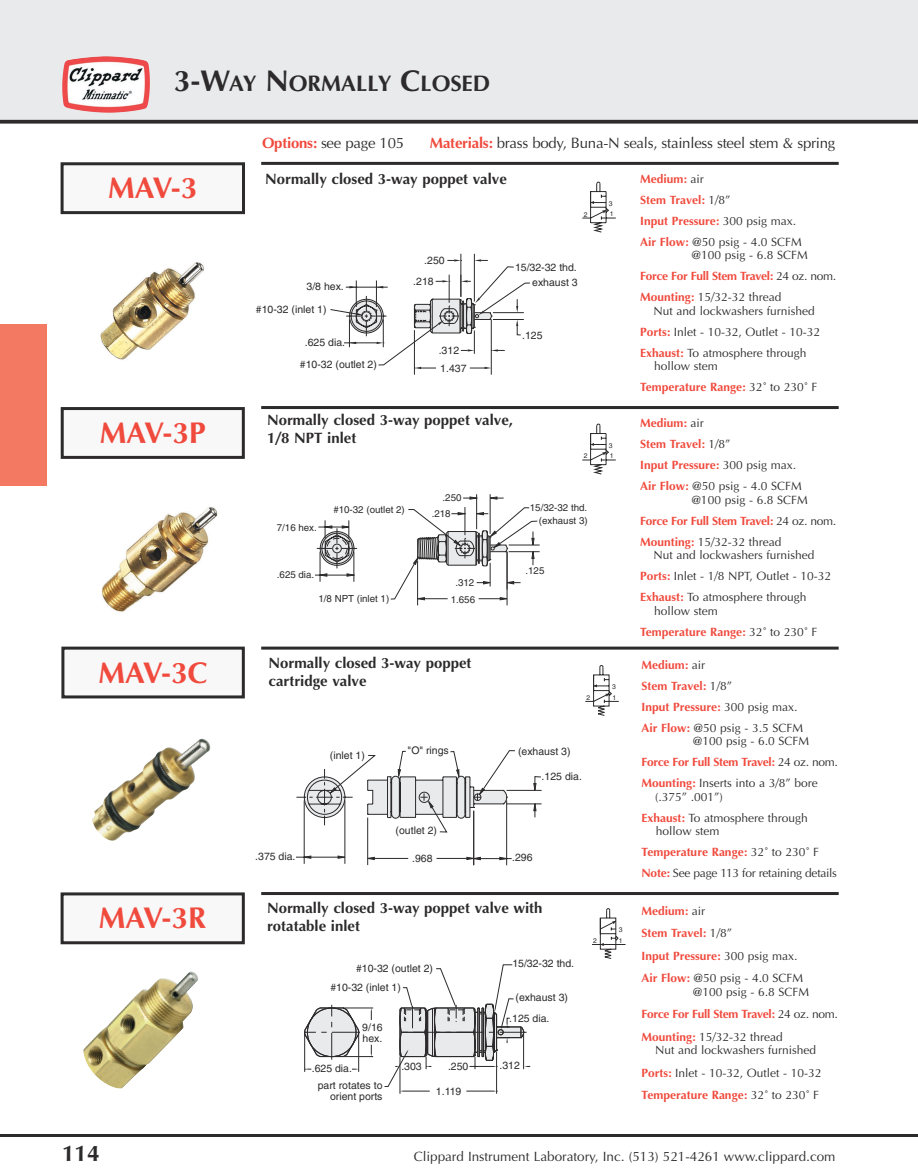
<style>
.page{position:relative;width:918px;height:1173px;background:#fff}
.page>*{position:absolute;margin:0;border:0;box-sizing:border-box;transform-origin:0 0}
.t1{font:700 30px "Optima";color:#f04a3d}
.t2{font:700 22.5px "Optima";color:#2c2a2a}
.t3{font:700 15px/18.3px "Optima";color:#2c2a2a}
.t4{font:15px "Optima";letter-spacing:-.015em;color:#2c2a2a}
.t5{font:13.5px "Optima";color:#2c2a2a}
.t6{font:12px/21px "Optima";color:#2c2a2a}
.t7{font:700 12px/21px "Optima";color:#f04a3d}
.t8{font:12px/21px "Optima";letter-spacing:-.02em;color:#2c2a2a}
.t9{font:10.5px/20.5px "Helvetica";color:#2c2a2a}
.t10{font:9.75px/15.3px "Helvetica";color:#2c2a2a}
.t11{font:6.75px/10.2px "Helvetica";color:#2c2a2a}
.s1{font-size:30px}
.s2{font-weight:700;color:#f04a3d}
.s3{font-weight:400;color:#2c2a2a}
</style>
<div class="page">
<img style="left:100px;top:262px;width:104px;height:98px">
<div style="left:0;top:0;width:918px;height:121px;background:#e9eaec"></div>
<svg style="left:0;top:120px;width:918px;height:4px;background:#413f3f"></svg>
<img style="left:62px;top:56px;width:88px;height:57px">
<hr style="left:0;top:1134px;width:918px;height:3px;background:#2c2a2a">
<div style="left:0;top:324px;width:47px;height:162px;background:#f47963"></div>
<hr style="left:261px;top:162px;width:578px;height:3px;background:#2c2a2a">
<div style="left:62px;top:409px;width:181px;height:48px;background:#f8f8f9"></div>
<div style="left:61px;top:407px;width:184px;height:52px;border:3px solid #2c2a2a"></div>
<hr style="left:261px;top:406px;width:578px;height:3px;background:#2c2a2a">
<div style="left:63px;top:648px;width:180px;height:49px;background:#f8f8f9"></div>
<div style="left:61px;top:647px;width:184px;height:51px;border:3px solid #2c2a2a"></div>
<hr style="left:261px;top:647px;width:578px;height:3px;background:#2c2a2a">
<div style="left:62px;top:894px;width:181px;height:49px;background:#f8f8f9"></div>
<div style="left:61px;top:892px;width:184px;height:52px;border:3px solid #2c2a2a"></div>
<hr style="left:261px;top:892px;width:578px;height:3px;background:#2c2a2a">
<hr style="left:474px;top:254px;width:1px;height:47px;background:#2c2a2a">
<hr style="left:461px;top:254px;width:1px;height:43px;background:#2c2a2a">
<svg style="left:330px;top:259px;width:200px;height:116px"></svg>
<hr style="left:507px;top:552px;width:1px;height:53px;background:#2c2a2a">
<hr style="left:417px;top:561px;width:1px;height:44px;background:#2c2a2a">
<hr style="left:315px;top:575px;width:32px;height:1px;background:#2c2a2a">
<hr style="left:509px;top:545px;width:31px;height:1px;background:#2c2a2a">
<hr style="left:509px;top:551px;width:31px;height:1px;background:#2c2a2a">
<hr style="left:490px;top:494px;width:1px;height:40px;background:#2c2a2a">
<hr style="left:476px;top:494px;width:1px;height:35px;background:#2c2a2a">
<svg style="left:317px;top:496px;width:221px;height:104px"></svg>
<svg style="left:296px;top:750px;width:246px;height:116px"></svg>
<hr style="left:400px;top:1057px;width:1px;height:37px;background:#2c2a2a">
<hr style="left:496px;top:1051px;width:1px;height:43px;background:#2c2a2a">
<svg style="left:304px;top:964px;width:226px;height:128px"></svg>
<img style="left:101px;top:507px;width:117px;height:105px">
<img style="left:92px;top:738px;width:119px;height:103px">
<svg style="left:582px;top:181px;width:34px;height:52px"></svg>
<svg style="left:582px;top:423px;width:34px;height:52px"></svg>
<svg style="left:585px;top:665px;width:34px;height:51px"></svg>
<svg style="left:592px;top:908px;width:34px;height:51px"></svg>
<img style="left:83px;top:971px;width:116px;height:118px">
<div style="left:62px;top:164px;width:182px;height:49px;background:#f8f8f9"></div>
<div style="left:61px;top:162px;width:184px;height:52px;border:3px solid #2c2a2a"></div>
<h2 class="t2" style="left:174px;top:74px;width:318px"><span class="s1">3-W</span>AY <span class="s1">N</span>ORMALLY <span class="s1">C</span>LOSED</h2>
<h1 class="t1" style="left:108px;top:176px;width:91px">MAV-3</h1>
<h1 class="t1" style="left:100px;top:420px;width:108px">MAV-3P</h1>
<h1 class="t1" style="left:98px;top:660px;width:111px">MAV-3C</h1>
<h1 class="t1" style="left:99px;top:906px;width:109px">MAV-3R</h1>
<p class="t4" style="left:262px;top:137px;width:144px"><span class="s2">Options:</span> see page 105</p>
<p class="t4" style="left:430px;top:137px;width:407px"><span class="s2">Materials:</span> brass body, Buna-N seals, stainless steel stem &amp; spring</p>
<p class="t3" style="left:265px;top:171px;width:243px">Normally closed 3-way poppet valve</p>
<p class="t11" style="left:584px;top:210px;width:5px">2</p>
<p class="t11" style="left:609px;top:199px;width:6px">3<br>1</p>
<p class="t9" style="left:307px;top:277px;width:39px">3/8 hex.</p>
<p class="t9" style="left:256px;top:300px;width:72px">#10-32 (inlet 1)</p>
<p class="t9" style="left:305px;top:333px;width:42px">.625 dia.</p>
<p class="t9" style="left:413px;top:251px;width:33px;text-indent:11px">.250 .218</p>
<p class="t9" style="left:439px;top:341px;width:22px">.312</p>
<p class="t9" style="left:300px;top:355px;width:79px">#10-32 (outlet 2)</p>
<p class="t9" style="left:440px;top:359px;width:28px">1.437</p>
<p class="t9" style="left:515px;top:258px;width:63px">15/32-32 thd.</p>
<p class="t9" style="left:532px;top:273px;width:47px">exhaust 3</p>
<p class="t9" style="left:522px;top:326px;width:22px">.125</p>
<p class="t3" style="left:267px;top:412px;width:247px">Normally closed 3-way poppet valve,<br>1/8 NPT inlet</p>
<p class="t11" style="left:584px;top:452px;width:5px">2</p>
<p class="t11" style="left:609px;top:441px;width:6px">3<br>1</p>
<p class="t10" style="left:277px;top:520px;width:42px">7/16 hex.</p>
<p class="t10" style="left:277px;top:567px;width:39px">.625 dia.</p>
<p class="t10" style="left:333px;top:503px;width:73px">#10-32 (outlet 2)</p>
<p class="t10" style="left:432px;top:491px;width:31px;text-indent:11px">.250 .218</p>
<p class="t10" style="left:455px;top:575px;width:20px">.312</p>
<p class="t10" style="left:319px;top:592px;width:72px">1/8 NPT (inlet 1)</p>
<p class="t10" style="left:451px;top:593px;width:26px">1.656</p>
<p class="t10" style="left:530px;top:501px;width:59px">15/32-32 thd.</p>
<p class="t10" style="left:539px;top:514px;width:50px">(exhaust 3)</p>
<p class="t10" style="left:525px;top:564px;width:20px">.125</p>
<p class="t3" style="left:269px;top:655px;width:204px">Normally closed 3-way poppet cartridge valve</p>
<p class="t11" style="left:586px;top:693px;width:5px">2</p>
<p class="t11" style="left:612px;top:682px;width:6px;line-height:11.1px">3<br>1</p>
<p class="t9" style="left:330px;top:746px;width:37px">(inlet 1)</p>
<p class="t9" style="left:408px;top:741px;width:43px">"O" rings</p>
<p class="t9" style="left:518px;top:742px;width:54px">(exhaust 3)</p>
<p class="t9" style="left:542px;top:767px;width:42px">.125 dia.</p>
<p class="t9" style="left:255px;top:847px;width:42px">.375 dia.</p>
<p class="t9" style="left:396px;top:821px;width:43px">(outlet 2)</p>
<p class="t9" style="left:412px;top:849px;width:22px">.968</p>
<p class="t9" style="left:512px;top:848px;width:22px">.296</p>
<p class="t3" style="left:267px;top:900px;width:277px">Normally closed 3-way poppet valve with rotatable inlet</p>
<p class="t9" style="left:512px;top:954px;width:63px">15/32-32 thd.</p>
<p class="t9" style="left:509px;top:988px;width:60px;text-indent:6px">(exhaust 3) .125 dia.</p>
<p class="t9" style="left:356px;top:959px;width:79px">#10-32 (outlet 2)</p>
<p class="t9" style="left:330px;top:978px;width:72px">#10-32 (inlet 1)</p>
<p class="t9" style="left:362px;top:1023px;width:22px;line-height:10.5px">9/16 hex.</p>
<p class="t9" style="left:318px;top:1061px;width:66px;line-height:17.4px;text-indent:-6px">.625 dia.<br>part rotates to</p>
<p class="t9" style="left:330px;top:1087px;width:54px">orient ports</p>
<p class="t9" style="left:448px;top:1057px;width:22px">.250</p>
<p class="t9" style="left:499px;top:1057px;width:22px">.312</p>
<p class="t9" style="left:436px;top:1082px;width:27px">1.119</p>
<p class="t9" style="left:401px;top:1057px;width:22px">.303</p>
<p class="t11" style="left:619px;top:925px;width:5px">3</p>
<p class="t11" style="left:593px;top:936px;width:5px">2</p>
<p class="t11" style="left:619px;top:936px;width:5px">1</p>
<p class="t7" style="left:640px;top:169px;width:163px">Medium: <span class="s3">air<br></span>Stem Travel: <span class="s3">1/8”<br></span>Input Pressure: <span class="s3">300 psig max.<br></span>Air Flow: <span class="s3">@50 psig - 4.0 SCFM</span></p>
<p class="t6" style="left:640px;top:246px;width:198px;text-indent:51px">@100 psig - 6.8 SCFM<br><span class="s2">Force For Full Stem Travel:</span> 24 oz. nom.<br><span class="s2">Mounting:</span> 15/32-32 thread</p>
<p class="t6" style="left:640px;top:301px;width:182px;text-indent:14px">Nut and lockwashers furnished<br><span class="s2">Ports:</span> Inlet - 10-32, Outlet - 10-32<br><span class="s2">Exhaust:</span> To atmosphere through</p>
<p class="t6" style="left:640px;top:357px;width:179px;text-indent:14px">hollow stem<br><span class="s2">Temperature Range:</span> 32˚ to 230˚ F</p>
<p class="t7" style="left:640px;top:414px;width:163px">Medium: <span class="s3">air<br></span>Stem Travel: <span class="s3">1/8”<br></span>Input Pressure: <span class="s3">300 psig max.<br></span>Air Flow: <span class="s3">@50 psig - 4.0 SCFM</span></p>
<p class="t6" style="left:640px;top:490px;width:198px;text-indent:51px">@100 psig - 6.8 SCFM<br><span class="s2">Force For Full Stem Travel:</span> 24 oz. nom.<br><span class="s2">Mounting:</span> 15/32-32 thread</p>
<p class="t6" style="left:640px;top:546px;width:193px;text-indent:14px">Nut and lockwashers furnished<br><span class="s2">Ports:</span> Inlet - 1/8 NPT, Outlet - 10-32<br><span class="s2">Exhaust:</span> To atmosphere through</p>
<p class="t6" style="left:640px;top:601px;width:179px;text-indent:14px">hollow stem<br><span class="s2">Temperature Range:</span> 32˚ to 230˚ F</p>
<p class="t7" style="left:642px;top:655px;width:163px">Medium: <span class="s3">air<br></span>Stem Travel: <span class="s3">1/8”<br></span>Input Pressure: <span class="s3">300 psig max.<br></span>Air Flow: <span class="s3">@50 psig - 3.5 SCFM</span></p>
<p class="t6" style="left:642px;top:732px;width:198px;text-indent:51px">@100 psig - 6.0 SCFM<br><span class="s2">Force For Full Stem Travel:</span> 24 oz. nom.<br><span class="s2">Mounting:</span> Inserts into a 3/8” bore</p>
<p class="t6" style="left:642px;top:787px;width:168px;text-indent:14px">(.375” .001”)<br><span class="s2">Exhaust:</span> To atmosphere through</p>
<p class="t8" style="left:642px;top:822px;width:197px;text-indent:14px">hollow stem<br><span class="s2">Temperature Range:</span> 32˚ to 230˚ F<br><span class="s2">Note:</span> See page 113 for retaining details</p>
<p class="t7" style="left:642px;top:901px;width:163px;line-height:22.5px">Medium: <span class="s3">air<br></span>Stem Travel: <span class="s3">1/8”<br></span>Input Pressure: <span class="s3">300 psig max.<br></span>Air Flow: <span class="s3">@50 psig - 4.0 SCFM</span></p>
<p class="t6" style="left:642px;top:982px;width:198px;line-height:22.5px;text-indent:51px">@100 psig - 6.8 SCFM<br><span class="s2">Force For Full Stem Travel:</span> 24 oz. nom.<br><span class="s2">Mounting:</span> 15/32-32 thread</p>
<p class="t6" style="left:642px;top:1040px;width:182px;line-height:22.5px;text-indent:14px">Nut and lockwashers furnished<br><span class="s2">Ports:</span> Inlet - 10-32, Outlet - 10-32<br><span class="s2">Temperature Range:</span> 32˚ to 230˚ F</p>
<h2 class="t2" style="left:62px;top:1144px;width:39px">114</h2>
<p class="t5" style="left:414px;top:1151px;width:423px">Clippard Instrument Laboratory, Inc. (513) 521-4261 www.clippard.com</p>
</div>
